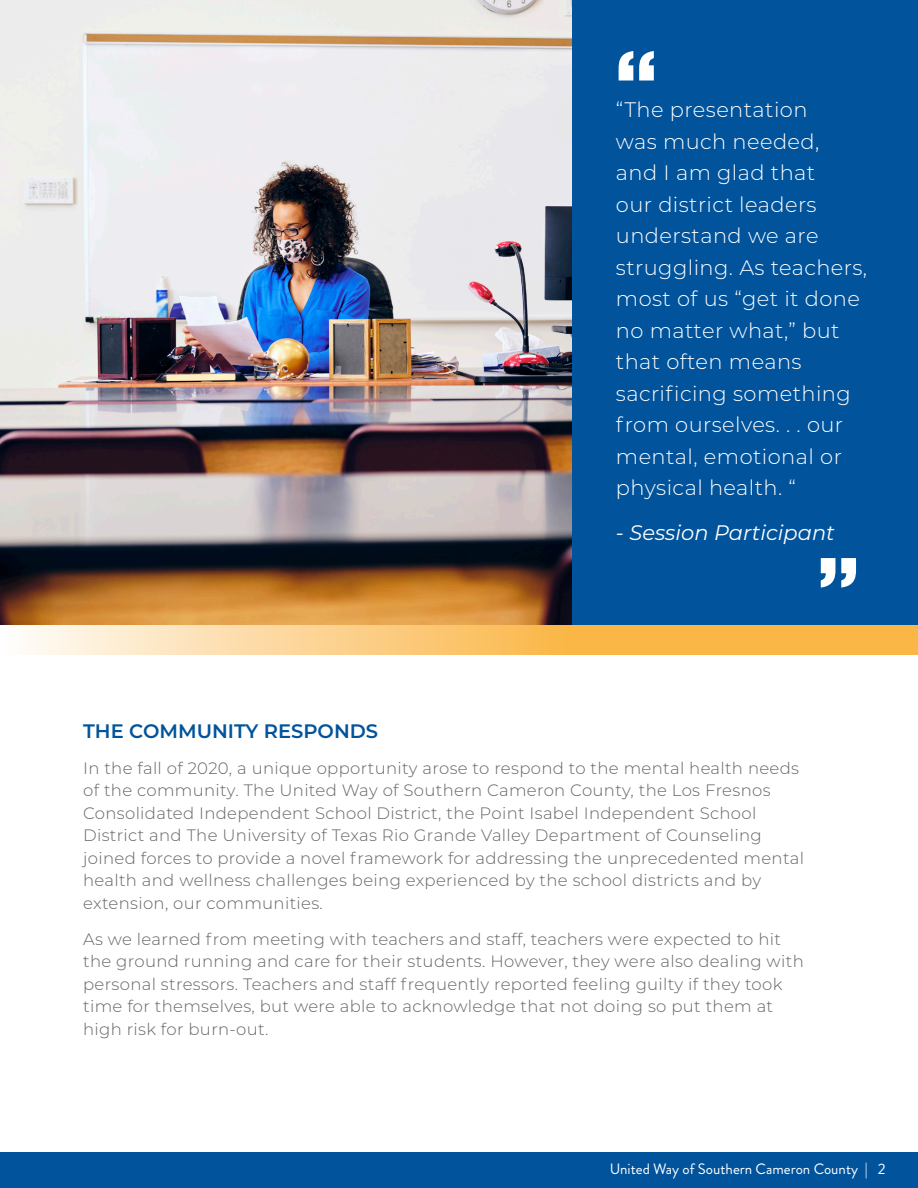
<style>
.page{position:relative;width:918px;height:1188px;background:#fff}
.page>*{position:absolute;margin:0;border:0;box-sizing:border-box;transform-origin:0 0}
.t1{font:300 21px/31.5px "Montserrat";letter-spacing:.02em;color:#fff}
.t2{font:italic 21px "Montserrat";color:#fff}
.t3{font:600 19.5px "Montserrat";color:#01539c}
.t4{font:300 16.5px/22.5px "Montserrat";letter-spacing:.02em;color:#636466}
.t5{font:15px "Brandon Grotesque";color:#fff}
</style>
<div class="page">
<div style="left:0;top:1152px;width:918px;height:36px;background:#01539c"></div>
<img style="left:1px;top:0;width:571px;height:626px">
<div style="left:572px;top:0;width:346px;height:654px;background:#01539c"></div>
<svg style="left:619px;top:51px;width:35px;height:30px"></svg>
<svg style="left:821px;top:558px;width:35px;height:30px"></svg>
<svg style="left:26px;top:626px;width:892px;height:28px;background:#fbca7a"></svg>
<p class="t1" style="left:616px;top:93px;width:253px">“The presentation<br>was much needed,<br>and I am glad that<br>our district leaders understand we are struggling. As teachers, most of us “get it done no matter what,” but that often means sacrificing something from ourselves. . . our mental, emotional or physical health. “</p>
<p class="t2" style="left:616px;top:518px;width:220px">- Session Participant</p>
<p class="t3" style="left:83px;top:717px;width:297px">THE COMMUNITY RESPONDS</p>
<p class="t4" style="left:83px;top:756px;width:722px">In the fall of 2020, a unique opportunity arose to respond to the mental health needs of the community. The United Way of Southern Cameron County, the Los Fresnos Consolidated Independent School District, the Point Isabel Independent School District and The University of Texas Rio Grande Valley Department of Counseling joined forces to provide a novel framework for addressing the unprecedented mental health and wellness challenges being experienced by the school districts and by extension, our communities.</p>
<p class="t4" style="left:83px;top:927px;width:722px">As we learned from meeting with teachers and staff, teachers were expected to hit the ground running and care for their students. However, they were also dealing with personal stressors. Teachers and staff frequently reported feeling guilty if they took time for themselves, but were able to acknowledge that not doing so put them at high risk for burn-out.</p>
<p class="t5" style="left:610px;top:1159px;width:277px">United Way of Southern Cameron County | 2</p>
</div>
